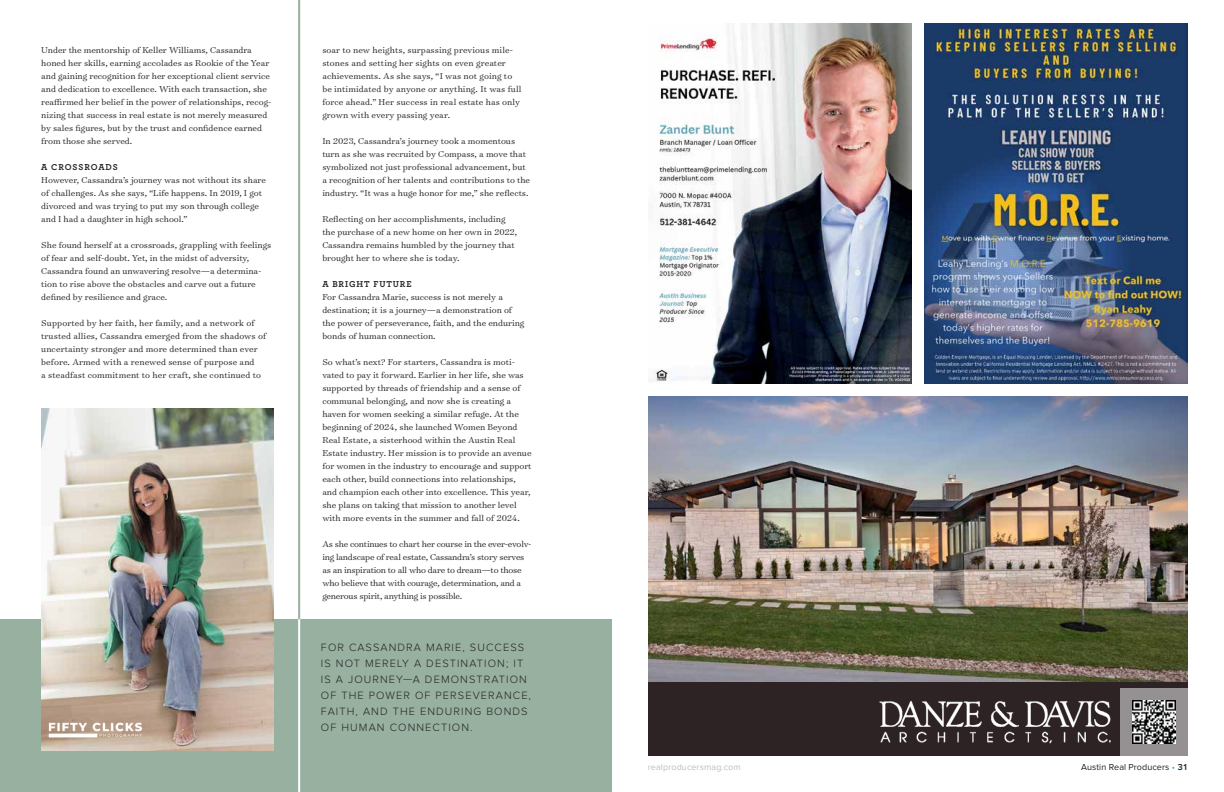
<style>
.page{position:relative;width:1224px;height:792px;background:#fff}
.page>*{position:absolute;margin:0;border:0;box-sizing:border-box;transform-origin:0 0}
.t1{font:300 11px/16px "Proxima Nova";letter-spacing:.1em;color:#212523}
.t2{font:300 9.8px/13px "Surveyor Text";color:#231f20}
.t3{font:300 9.8px/13px "Surveyor Text";letter-spacing:-.02em;color:#231f20}
.t4{font:700 9px "Archer";letter-spacing:.1em;color:#212523}
.t5{font:9px "Proxima Nova";letter-spacing:.01em;color:#231f20}
.t6{font:9px "Proxima Nova";letter-spacing:.01em;color:#bcbec0}
.s1{color:#19a8e0}
.s2{font-weight:600}
</style>
<div class="page">
<img style="left:924px;top:24px;width:264px;height:360px">
<img style="left:653px;top:24px;width:258px;height:360px">
<div style="left:0;top:619px;width:612px;height:173px;background:#98b0a0"></div>
<img style="left:648px;top:396px;width:540px;height:360px">
<div style="left:1120px;top:688px;width:68px;height:68px;background:#959091"></div>
<img style="left:1133px;top:700px;width:42px;height:43px">
<img style="left:878px;top:633px;width:234px;height:123px">
<img style="left:41px;top:408px;width:232px;height:343px">
<hr style="left:298px;top:0;width:2px;height:619px;background:#98b0a0">
<hr style="left:298px;top:619px;width:2px;height:173px;background:#fff">
<img style="left:49px;top:719px;width:93px;height:27px">
<p class="t2" style="left:41px;top:43px;width:232px">Under the mentorship of Keller Williams, Cassandra honed her skills, earning accolades as Rookie of the Year and gaining recognition for her exceptional client service and dedication to excellence. With each transaction, she reaffirmed her belief in the power of relationships, recog&shy;nizing that success in real estate is not merely measured by sales figures, but by the trust and confidence earned from those she served.</p>
<p class="t4" style="left:41px;top:160px;width:78px">A CROSSROADS</p>
<p class="t2" style="left:41px;top:173px;width:226px">However, Cassandra’s journey was not without its share of challenges. As she says, “Life happens. In 2019, I got divorced and was trying to put my son through college and I had a daughter in high school.”</p>
<p class="t2" style="left:41px;top:238px;width:232px">She found herself at a crossroads, grappling with feelings of fear and self-doubt. Yet, in the midst of adversity, Cassandra found an unwavering resolve—a determina&shy;tion to rise above the obstacles and carve out a future defined by resilience and grace.</p>
<p class="t2" style="left:41px;top:316px;width:226px">Supported by her faith, her family, and a network of trusted allies, Cassandra emerged from the shadows of uncertainty stronger and more determined than ever before. Armed with a renewed sense of purpose and<br>a steadfast commitment to her craft, she continued to</p>
<p class="t2" style="left:322px;top:43px;width:201px">soar to new heights, surpassing previous mile&shy;stones and setting her sights on even greater achievements. As she says, “I was not going to be intimidated by anyone or anything. It was full force ahead.” Her success in real estate has only grown with every passing year.</p>
<p class="t2" style="left:322px;top:134px;width:209px">In 2023, Cassandra’s journey took a momentous turn as she was recruited by Compass, a move that symbolized not just professional advancement, but a recognition of her talents and contributions to the industry. “It was a huge honor for me,” she reflects.</p>
<p class="t2" style="left:322px;top:212px;width:196px">Reflecting on her accomplishments, including the purchase of a new home on her own in 2022, Cassandra remains humbled by the journey that brought her to where she is today.</p>
<p class="t4" style="left:322px;top:277px;width:91px">A BRIGHT FUTURE</p>
<p class="t2" style="left:322px;top:290px;width:204px">For Cassandra Marie, success is not merely a destination; it is a journey—a demonstration of the power of perseverance, faith, and the enduring bonds of human connection.</p>
<p class="t2" style="left:322px;top:355px;width:211px">So what’s next? For starters, Cassandra is moti&shy;vated to pay it forward. Earlier in her life, she was supported by threads of friendship and a sense of communal belonging, and now she is creating a haven for women seeking a similar refuge. At the beginning of 2024, she launched Women Beyond Real Estate, a sisterhood within the Austin Real Estate industry. Her mission is to provide an avenue for women in the industry to encourage and support each other, build connections into relationships, and champion each other into excellence. This year, she plans on taking that mission to another level with more events in the summer and fall of 2024.</p>
<p class="t3" style="left:322px;top:537px;width:211px">As she continues to chart her course in the ever-evolv&shy;ing landscape of real estate, Cassandra’s story serves as an inspiration to all who dare to dream—to those who believe that with courage, determination, and a generous spirit, anything is possible.</p>
<p class="t1" style="left:321px;top:640px;width:212px">FOR CASSANDRA MARIE, SUCCESS<br>IS NOT MERELY A DESTINATION; IT<br>IS A JOURNEY—A DEMONSTRATION<br>OF THE POWER OF PERSEVERANCE,<br>FAITH, AND THE ENDURING BONDS<br>OF HUMAN CONNECTION.</p>
<p class="t6" style="left:648px;top:762px;width:94px">realproducersmag.com</p>
<p class="t5" style="left:1081px;top:762px;width:108px">Austin Real Producers <span class="s1">•</span> <span class="s2">31</span></p>
</div>
